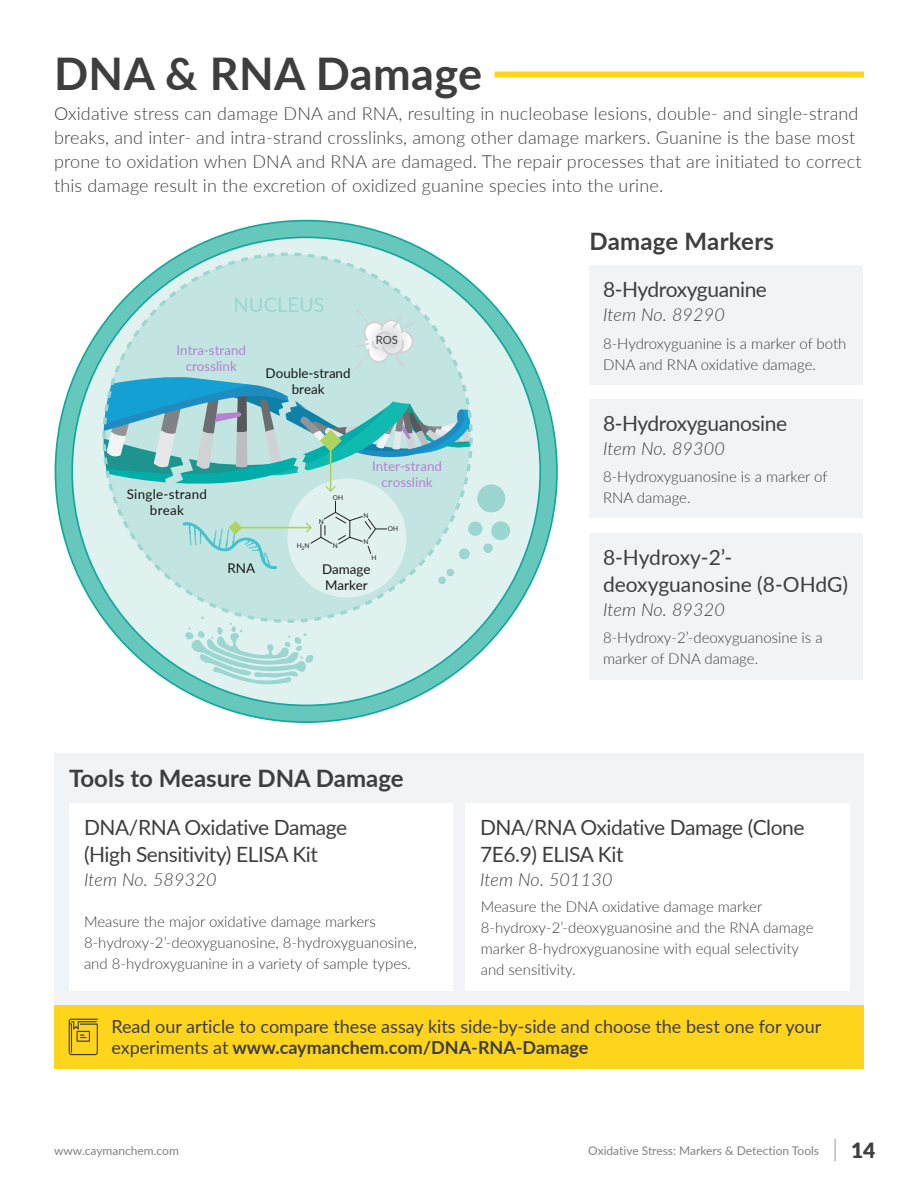
<style>
.page{position:relative;width:918px;height:1188px;background:#fff}
.page>*{position:absolute;margin:0;border:0;box-sizing:border-box;transform-origin:0 0}
.t1{font:700 45px "Lato";letter-spacing:.01em;color:#3e3e3f}
.t2{font:700 24px "Lato";color:#3e3e3f}
.t3{font:21px/27px "Lato";letter-spacing:-.02em;color:#3e3e3f}
.t4{font:21px/27px "Lato";color:#3e3e3f}
.t5{font:900 21px "Lato";color:#3e3e3f}
.t6{font:20.1px "Lato";color:#9bd6d0}
.t7{font:300 18px/24px "Lato";letter-spacing:.01em;color:#3e3e3f}
.t8{font:18px/21px "Lato";color:#3e3e3f}
.t9{font:italic 300 18px "Lato";letter-spacing:.01em;color:#3e3e3f}
.t10{font:300 15px/21px "Lato";color:#3e3e3f}
.t11{font:13.35px/16px "Lato";color:#b582d1;text-align:center}
.t12{font:13.35px/16px "Lato";color:#181818;text-align:center}
.t13{font:13.35px/16px "Lato";letter-spacing:.02em;color:#181818;text-align:center}
.t14{font:12px "Lato";color:#808285}
.t15{font:11.25px "Lato";color:#3e3e3f}
.t16{font:6.6px "Lato";color:#231f20}
.s1{font-weight:700}
</style>
<div class="page">
<hr style="left:834px;top:1138px;width:2px;height:23px;background:#bcbdc0">
<div style="left:54px;top:753px;width:809px;height:257px;background:#f2f3f4"></div>
<div style="left:69px;top:803px;width:383px;height:187px;background:#fff"></div>
<div style="left:466px;top:803px;width:384px;height:187px;background:#fff"></div>
<svg style="left:54px;top:219px;width:504px;height:504px"></svg>
<svg style="left:185px;top:616px;width:130px;height:69px;background:#c6e7e4"></svg>
<div style="left:491px;top:521px;width:19px;height:19px;background:#9bd6d0;border-radius:50%"></div>
<div style="left:468px;top:522px;width:14px;height:14px;background:#9bd6d0;border-radius:50%"></div>
<div style="left:483px;top:543px;width:10px;height:10px;background:#9bd6d0;border-radius:50%"></div>
<div style="left:447px;top:569px;width:7px;height:7px;background:#9bd6d0;border-radius:50%"></div>
<div style="left:438px;top:577px;width:8px;height:7px;background:#9bd6d0;border-radius:50%"></div>
<div style="left:477px;top:484px;width:28px;height:28px;background:#9bd6d0;border-radius:50%"></div>
<div style="left:288px;top:479px;width:118px;height:119px;background:#e0f1f0;border-radius:50%"></div>
<svg style="left:104px;top:309px;width:367px;height:261px;background:#aed9da"></svg>
<div style="left:495px;top:71px;width:369px;height:6px;background:#fed41d"></div>
<div style="left:590px;top:265px;width:273px;height:120px;background:#f2f3f4"></div>
<div style="left:590px;top:400px;width:273px;height:118px;background:#f2f3f4"></div>
<div style="left:590px;top:533px;width:273px;height:146px;background:#f2f3f4"></div>
<div style="left:54px;top:1005px;width:809px;height:63px;background:#fed41d"></div>
<svg style="left:69px;top:1019px;width:29px;height:36px"></svg>
<p class="t1" style="left:54px;top:41px;width:430px">DNA &amp; RNA Damage</p>
<p class="t7" style="left:54px;top:101px;width:809px">Oxidative stress can damage DNA and RNA, resulting in nucleobase lesions, double- and single-strand breaks, and inter- and intra-strand crosslinks, among other damage markers. Guanine is the base most prone to oxidation when DNA and RNA are damaged. The repair processes that are initiated to correct this damage result in the excretion of oxidized guanine species into the urine.</p>
<h3 class="t6" style="left:234px;top:291px;width:93px">NUCLEUS</h3>
<p class="t11" style="left:176px;top:342px;width:71px">Intra-strand crosslink</p>
<p class="t12" style="left:266px;top:365px;width:87px">Double-strand break</p>
<p class="t15" style="left:376px;top:331px;width:24px">ROS</p>
<p class="t13" style="left:127px;top:486px;width:82px">Single-strand break</p>
<p class="t16" style="left:319px;top:517px;width:7px">N</p>
<p class="t16" style="left:333px;top:493px;width:12px">OH</p>
<p class="t16" style="left:297px;top:541px;width:14px">H<sub>2</sub>N</p>
<p class="t16" style="left:333px;top:541px;width:7px">N</p>
<p class="t11" style="left:372px;top:457px;width:72px">Inter-strand crosslink</p>
<p class="t16" style="left:363px;top:511px;width:7px">N</p>
<p class="t16" style="left:363px;top:537px;width:7px">N</p>
<p class="t16" style="left:371px;top:553px;width:7px">H</p>
<p class="t16" style="left:388px;top:524px;width:12px">OH</p>
<p class="t12" style="left:228px;top:559px;width:29px">RNA</p>
<p class="t12" style="left:322px;top:560px;width:50px;text-align:left">Damage<br>Marker</p>
<p class="t2" style="left:590px;top:224px;width:186px">Damage Markers</p>
<p class="t3" style="left:603px;top:275px;width:166px">8-Hydroxyguanine</p>
<p class="t9" style="left:603px;top:302px;width:123px">Item No. 89290</p>
<p class="t10" style="left:603px;top:332px;width:245px">8-Hydroxyguanine is a marker of both<br>DNA and RNA oxidative damage.</p>
<p class="t3" style="left:603px;top:409px;width:186px">8-Hydroxyguanosine</p>
<p class="t9" style="left:603px;top:436px;width:123px">Item No. 89300</p>
<p class="t10" style="left:603px;top:465px;width:226px">8-Hydroxyguanosine is a marker of<br>RNA damage.</p>
<p class="t4" style="left:603px;top:542px;width:246px">8-Hydroxy-2’- deoxyguanosine (8-OHdG)</p>
<p class="t9" style="left:603px;top:597px;width:123px">Item No. 89320</p>
<p class="t10" style="left:603px;top:627px;width:221px">8-Hydroxy-2’-deoxyguanosine is a marker of DNA damage.</p>
<p class="t2" style="left:69px;top:761px;width:336px">Tools to Measure DNA Damage</p>
<p class="t3" style="left:84px;top:813px;width:265px">DNA/RNA Oxidative Damage (High Sensitivity) ELISA Kit</p>
<p class="t9" style="left:84px;top:867px;width:134px">Item No. 589320</p>
<p class="t10" style="left:84px;top:911px;width:334px">Measure the major oxidative damage markers<br>8-hydroxy-2’-deoxyguanosine, 8-hydroxyguanosine, and 8-hydroxyguanine in a variety of sample types.</p>
<p class="t3" style="left:480px;top:813px;width:326px">DNA/RNA Oxidative Damage (Clone<br>7E6.9) ELISA Kit</p>
<p class="t9" style="left:480px;top:867px;width:134px">Item No. 501130</p>
<p class="t10" style="left:481px;top:896px;width:334px">Measure the DNA oxidative damage marker 8-hydroxy-2’-deoxyguanosine and the RNA damage marker 8-hydroxyguanosine with equal selectivity and sensitivity.</p>
<p class="t8" style="left:111px;top:1016px;width:711px">Read our article to compare these assay kits side-by-side and choose the best one for your experiments at <span class="s1">www.caymanchem.com/DNA-RNA-Damage</span></p>
<p class="t14" style="left:54px;top:1142px;width:126px">www.caymanchem.com</p>
<p class="t14" style="left:588px;top:1142px;width:232px">Oxidative Stress: Markers &amp; Detection Tools</p>
<h3 class="t5" style="left:851px;top:1135px;width:26px">14</h3>
</div>
